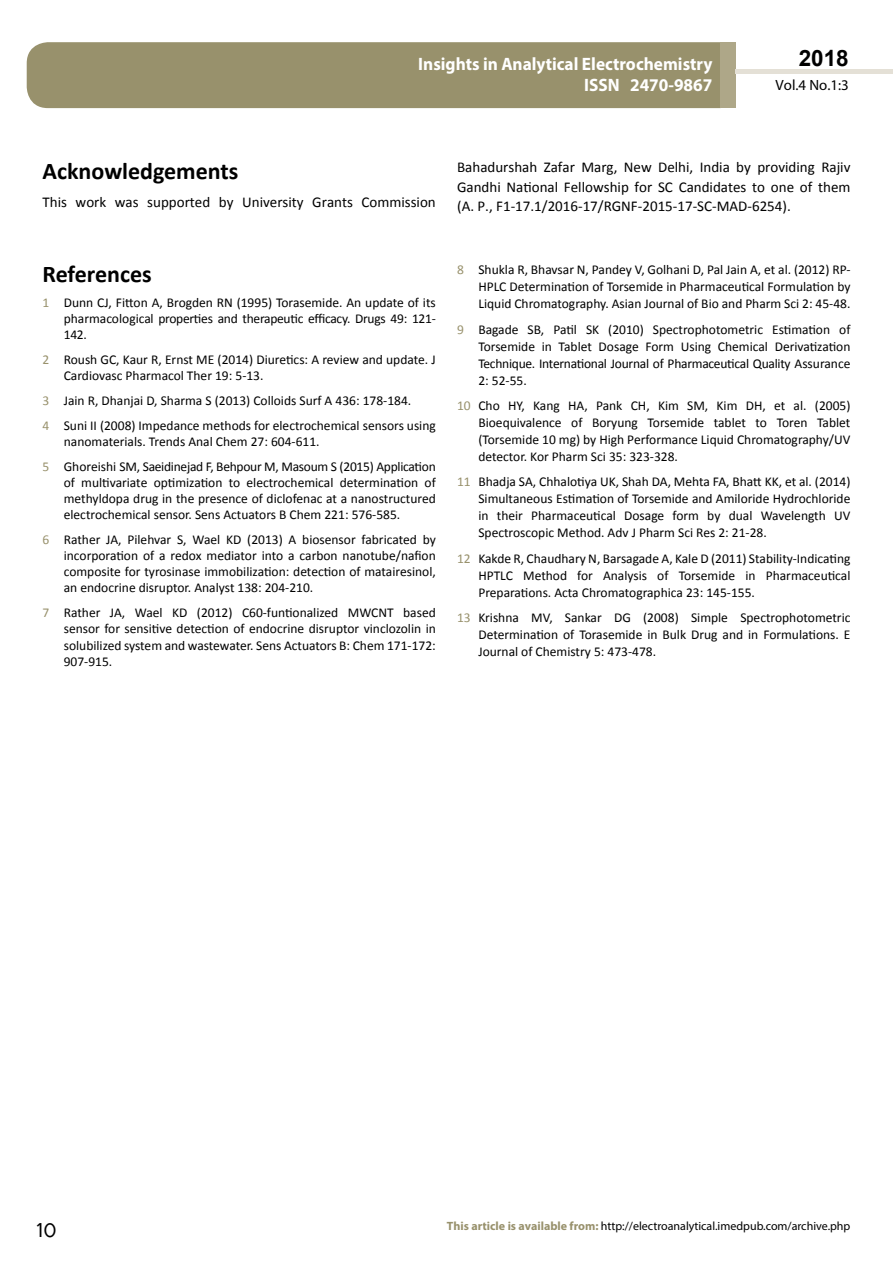
<style>
.page{position:relative;width:893px;height:1263px;background:#fff}
.page>*{position:absolute;margin:0;border:0;box-sizing:border-box;transform-origin:0 0}
.t1{font:25.5px "Tunga";color:#000}
.t2{font:700 24px "Calibri";color:#000}
.t3{font:700 22.5px "Arial";color:#000}
.t4{font:700 18px/21.6px "Myriad Pro";color:#fff;text-align:right;scale:.96 1}
.t5{font:15px/19.4px "Calibri";color:#000;text-align:justify}
.t6{font:14.85px "Myriad Pro";color:#000}
.t7{font:13.5px/17px "Calibri";color:#000;text-align:justify}
.t8{font:12px "Myriad Pro";color:#000}
.s1{color:#98916c}
.s2{font-weight:700;color:#98916c}
</style>
<div class="page">
<div style="left:27px;top:42px;width:693px;height:66px;background:#98916c"></div>
<div style="left:720px;top:42px;width:16px;height:66px;background:#aea788"></div>
<div style="left:736px;top:69px;width:157px;height:5px;background:#e4e0d6"></div>
<h3 class="t4" style="left:418px;top:52px;width:308px">Insights in Analytical Electrochemistry<br>ISSN 2470-9867</h3>
<h3 class="t3" style="left:799px;top:43px;width:52px">2018</h3>
<p class="t6" style="left:776px;top:76px;width:75px">Vol.4 No.1:3</p>
<h2 class="t2" style="left:43px;top:156px;width:197px">Acknowledgements</h2>
<p class="t5" style="left:43px;top:192px;width:395px">This work was supported by University Grants Commission</p>
<h2 class="t2" style="left:43px;top:259px;width:111px">References</h2>
<p class="t7" style="left:64px;top:294px;width:374px;line-height:16.2px;text-indent:-21px"><span class="s1">1</span> Dunn CJ, Fitton A, Brogden RN (1995) Torasemide. An update of its pharmacological properties and therapeutic efficacy. Drugs 49: 121- 142.</p>
<p class="t7" style="left:64px;top:351px;width:374px;line-height:16.2px;text-indent:-21px"><span class="s1">2</span> Roush GC, Kaur R, Ernst ME (2014) Diuretics: A review and update. J<br>Cardiovasc Pharmacol Ther 19: 5-13.</p>
<p class="t7" style="left:43px;top:388px;width:395px;line-height:24.8px"><span class="s1">3</span> Jain R, Dhanjai D, Sharma S (2013) Colloids Surf A 436: 178-184.<br><span class="s1">4</span> Suni II (2008) Impedance methods for electrochemical sensors using</p>
<p class="t7" style="left:43px;top:429px;width:395px;line-height:24.8px;text-indent:21px">nanomaterials. Trends Anal Chem 27: 604-611.<br><span class="s1">5</span> Ghoreishi SM, Saeidinejad F, Behpour M, Masoum S (2015) Application</p>
<p class="t7" style="left:64px;top:474px;width:374px;line-height:16.2px">of multivariate optimization to electrochemical determination of methyldopa drug in the presence of diclofenac at a nanostructured electrochemical sensor. Sens Actuators B Chem 221: 576-585.</p>
<p class="t7" style="left:64px;top:531px;width:374px;line-height:16.2px;text-indent:-21px"><span class="s1">6</span> Rather JA, Pilehvar S, Wael KD (2013) A biosensor fabricated by incorporation of a redox mediator into a carbon nanotube/nafion composite for tyrosinase immobilization: detection of matairesinol, an endocrine disruptor. Analyst 138: 204-210.</p>
<p class="t7" style="left:64px;top:605px;width:374px;line-height:16.2px;text-indent:-21px"><span class="s1">7</span> Rather JA, Wael KD (2012) C60-funtionalized MWCNT based sensor for sensitive detection of endocrine disruptor vinclozolin in solubilized system and wastewater. Sens Actuators B: Chem 171-172:<br>907-915.</p>
<p class="t5" style="left:457px;top:158px;width:395px">Bahadurshah Zafar Marg, New Delhi, India by providing Rajiv Gandhi National Fellowship for SC Candidates to one of them (A. P., F1-17.1/2016-17/RGNF-2015-17-SC-MAD-6254).</p>
<p class="t7" style="left:478px;top:261px;width:374px;text-indent:-21px"><span class="s1">8</span> Shukla R, Bhavsar N, Pandey V, Golhani D, Pal Jain A, et al. (2012) RP-HPLC Determination of Torsemide in Pharmaceutical Formulation by Liquid Chromatography. Asian Journal of Bio and Pharm Sci 2: 45-48.</p>
<p class="t7" style="left:478px;top:321px;width:374px;text-indent:-21px"><span class="s1">9</span> Bagade SB, Patil SK (2010) Spectrophotometric Estimation of Torsemide in Tablet Dosage Form Using Chemical Derivatization Technique. International Journal of Pharmaceutical Quality Assurance 2: 52-55.</p>
<p class="t7" style="left:478px;top:397px;width:374px;text-indent:-21px"><span class="s1">10</span> Cho HY, Kang HA, Pank CH, Kim SM, Kim DH, et al. (2005)<br>Bioequivalence of Boryung Torsemide tablet to Toren Tablet (Torsemide 10 mg) by High Performance Liquid Chromatography/UV detector. Kor Pharm Sci 35: 323-328.</p>
<p class="t7" style="left:478px;top:473px;width:374px;text-indent:-21px"><span class="s1">11</span> Bhadja SA, Chhalotiya UK, Shah DA, Mehta FA, Bhatt KK, et al. (2014)<br>Simultaneous Estimation of Torsemide and Amiloride Hydrochloride in their Pharmaceutical Dosage form by dual Wavelength UV Spectroscopic Method. Adv J Pharm Sci Res 2: 21-28.</p>
<p class="t7" style="left:478px;top:550px;width:374px;text-indent:-21px"><span class="s1">12</span> Kakde R, Chaudhary N, Barsagade A, Kale D (2011) Stability-Indicating HPTLC Method for Analysis of Torsemide in Pharmaceutical Preparations. Acta Chromatographica 23: 145-155.</p>
<p class="t7" style="left:478px;top:609px;width:374px;text-indent:-21px"><span class="s1">13</span> Krishna MV, Sankar DG (2008) Simple Spectrophotometric Determination of Torasemide in Bulk Drug and in Formulations. E Journal of Chemistry 5: 473-478.</p>
<h1 class="t1" style="left:36px;top:1213px;width:22px">10</h1>
<p class="t8" style="left:447px;top:1218px;width:405px"><span class="s2">This article is available from:</span> http://electroanalytical.imedpub.com/archive.php</p>
</div>
